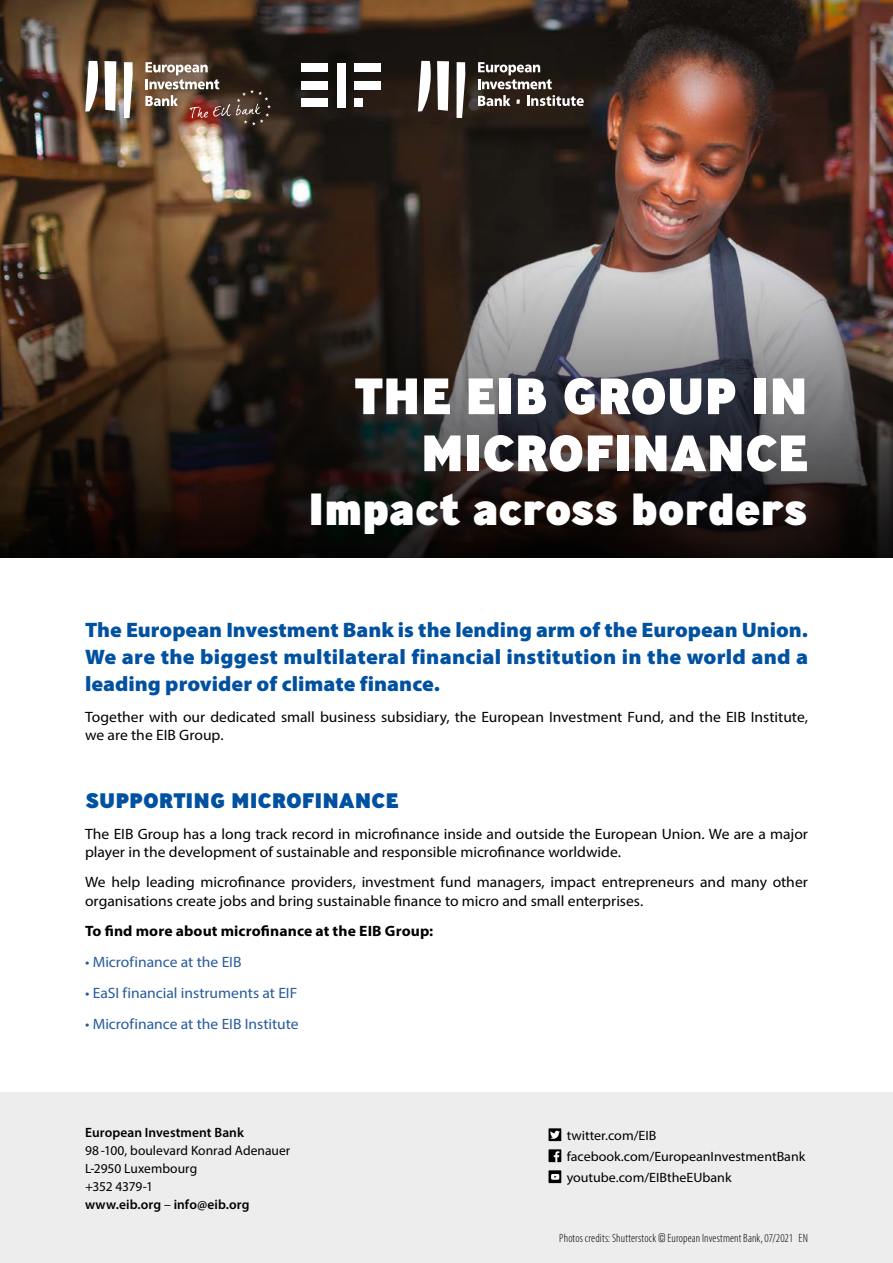
<style>
.page{position:relative;width:893px;height:1263px;background:#fff}
.page>*{position:absolute;margin:0;border:0;box-sizing:border-box;transform-origin:0 0}
.t1{font:800 51px/57px "Ministry";letter-spacing:-.005em;color:#fff;text-align:right}
.t2{font:800 45px "Ministry";letter-spacing:-.005em;color:#fff}
.t3{font:900 21px/27px "Myriad Pro";color:#0051a0;text-align:justify}
.t4{font:800 21px "Ministry";color:#0051a0;scale:1.04 1}
.t5{font:15px/18px "Myriad Pro";color:#000;scale:1.04 1}
.t6{font:15px "Myriad Pro";color:#275b9b;scale:1.04 1}
.t7{font:700 15px "Myriad Pro";letter-spacing:.005em;color:#000;scale:1.04 1}
.t8{font:13.5px/18px "Myriad Pro";color:#000}
.t9{font:13.5px/21px "Myriad Pro";color:#000;scale:1.04 1}
.t10{font:600 13.5px "Myriad Pro";letter-spacing:.005em;color:#000}
.t11{font:300 condensed 12px "Myriad Pro";letter-spacing:.01em;color:#000}
.s1{font-weight:600}
.s2{font-family:"Rift";font-weight:400;font-stretch:normal}
</style>
<div class="page">
<div style="left:0;top:1093px;width:893px;height:170px;background:#ededed"></div>
<div style="left:549px;top:1128px;width:12px;height:13px;background:#000"></div>
<svg style="left:550px;top:1131px;width:10px;height:8px"></svg>
<div style="left:549px;top:1149px;width:12px;height:13px;background:#000"></div>
<svg style="left:554px;top:1151px;width:5px;height:11px"></svg>
<div style="left:549px;top:1170px;width:12px;height:13px;background:#000"></div>
<svg style="left:551px;top:1174px;width:8px;height:6px"></svg>
<img style="left:0;top:172px;width:893px;height:385px">
<img style="left:0;top:0;width:893px;height:172px">
<svg style="left:85px;top:61px;width:13px;height:51px"></svg>
<svg style="left:104px;top:61px;width:12px;height:50px"></svg>
<svg style="left:124px;top:62px;width:9px;height:56px"></svg>
<img style="left:145px;top:62px;width:126px;height:63px">
<div style="left:301px;top:63px;width:27px;height:9px;background:#fff"></div>
<div style="left:337px;top:63px;width:9px;height:44px;background:#fff"></div>
<div style="left:354px;top:98px;width:9px;height:9px;background:#fff"></div>
<div style="left:301px;top:81px;width:27px;height:9px;background:#fff"></div>
<div style="left:354px;top:63px;width:27px;height:9px;background:#fff"></div>
<div style="left:354px;top:81px;width:27px;height:9px;background:#fff"></div>
<div style="left:301px;top:98px;width:27px;height:9px;background:#fff"></div>
<svg style="left:527px;top:95px;width:57px;height:11px"></svg>
<svg style="left:478px;top:62px;width:74px;height:27px"></svg>
<svg style="left:478px;top:95px;width:32px;height:11px"></svg>
<svg style="left:418px;top:61px;width:13px;height:51px"></svg>
<svg style="left:437px;top:61px;width:12px;height:50px"></svg>
<svg style="left:457px;top:62px;width:8px;height:56px"></svg>
<svg style="left:516px;top:100px;width:4px;height:4px"></svg>
<h1 class="t1" style="left:354px;top:367px;width:455px">THE EIB GROUP IN<br>MICROFINANCE</h1>
<h2 class="t2" style="left:308px;top:479px;width:501px">Impact across borders</h2>
<h3 class="t3" style="left:85px;top:616px;width:725px">The European Investment Bank is the lending arm of the European Union.<br>We are the biggest multilateral financial institution in the world and a leading provider of climate finance.</h3>
<p class="t5" style="left:85px;top:708px;width:697px">Together with our dedicated small business subsidiary, the European Investment Fund, and the EIB Institute, we are the EIB Group.</p>
<h3 class="t4" style="left:85px;top:786px;width:303px">SUPPORTING MICROFINANCE</h3>
<p class="t5" style="left:85px;top:824px;width:697px">The EIB Group has a long track record in microfinance inside and outside the European Union. We are a major player in the development of sustainable and responsible microfinance worldwide.</p>
<p class="t5" style="left:85px;top:873px;width:697px">We help leading microfinance providers, investment fund managers, impact entrepreneurs and many other organisations create jobs and bring sustainable finance to micro and small enterprises.</p>
<p class="t7" style="left:85px;top:921px;width:336px">To find more about microfinance at the EIB Group:</p>
<p class="t6" style="left:85px;top:953px;width:152px">• Microfinance at the EIB</p>
<p class="t6" style="left:85px;top:983px;width:206px">• EaSI financial instruments at EIF</p>
<p class="t6" style="left:85px;top:1014px;width:207px">• Microfinance at the EIB Institute</p>
<p class="t10" style="left:85px;top:1124px;width:160px">European Investment Bank</p>
<p class="t8" style="left:85px;top:1141px;width:207px">98-100, boulevard Konrad Adenauer<br>L-2950 Luxembourg<br>+352 4379-1<br><span class="s1">www.eib.org</span> – <span class="s1">info@eib.org</span></p>
<p class="t9" style="left:567px;top:1124px;width:231px">twitter.com/EIB facebook.com/EuropeanInvestmentBank youtube.com/EIBtheEUbank</p>
<p class="t11" style="left:559px;top:1231px;width:250px">Photos credits: Shutterstock <span class="s2">©</span> European Investment Bank, 07/2021 EN</p>
</div>
